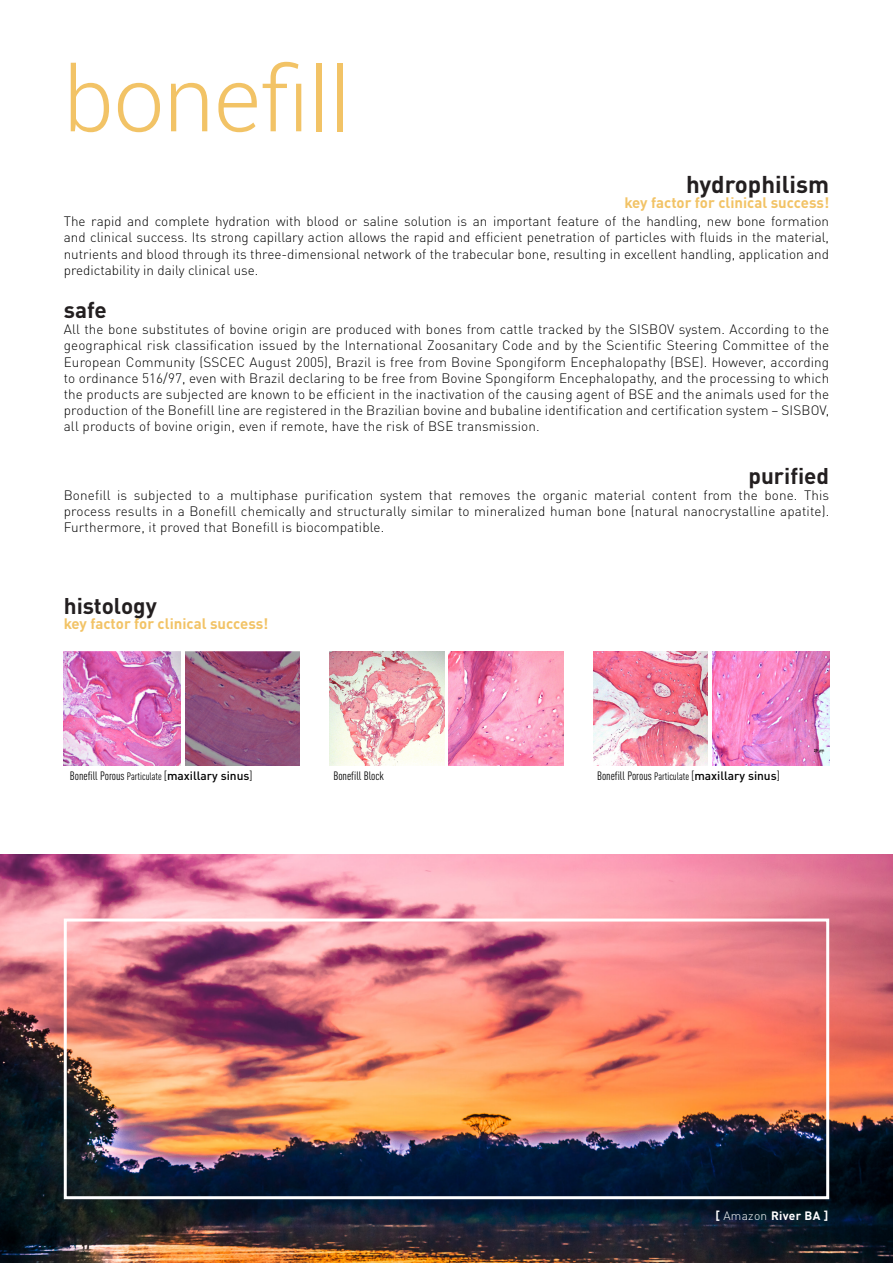
<style>
.page{position:relative;width:893px;height:1263px;background:#fff}
.page>*{position:absolute;margin:0;border:0;box-sizing:border-box;transform-origin:0 0}
.t1{font:300 90px "Roboto";color:#f2c366}
.t2{font:700 24px "DIN Pro";color:#231f20}
.t3{font:700 22.5px "DIN Pro";color:#231f20}
.t4{font:700 15px "DIN Pro";color:#f2c366}
.Texto{font:300 13.5px/16.2px "DIN Pro";letter-spacing:.01em;color:#000001;text-align:justify}
.Texto-2{font:condensed 12px "DIN Pro";color:#000001}
.Body_Text{font:700 12px "DIN Pro";letter-spacing:.025em;color:#fff}
.s1{font-size:10.65px}
.s2{font-weight:500;font-stretch:normal}
.s3{font-weight:300}
</style>
<div class="page">
<img style="left:0;top:855px;width:893px;height:408px">
<div style="left:64px;top:918px;width:765px;height:281px;border:3px solid #fff"></div>
<img style="left:64px;top:652px;width:117px;height:113px">
<img style="left:185px;top:652px;width:115px;height:113px">
<img style="left:330px;top:652px;width:114px;height:113px">
<img style="left:449px;top:652px;width:114px;height:113px">
<img style="left:593px;top:652px;width:115px;height:113px">
<img style="left:712px;top:652px;width:117px;height:113px">
<p class="t1" style="left:64px;top:37px;width:287px">bonefill</p>
<p class="t2" style="left:686px;top:164px;width:145px">hydrophilism</p>
<p class="t4" style="left:624px;top:190px;width:206px">key factor for clinical success!</p>
<p class="Texto" style="left:64px;top:212px;width:767px">The rapid and complete hydration with blood or saline solution is an important feature of the handling, new bone formation and clinical success. Its strong capillary action allows the rapid and efficient penetration of particles with fluids in the material, nutrients and blood through its three-dimensional network of the trabecular bone, resulting in excellent handling, application and predictability in daily clinical use.</p>
<p class="t3" style="left:64px;top:291px;width:44px">safe</p>
<p class="Texto" style="left:64px;top:320px;width:767px">All the bone substitutes of bovine origin are produced with bones from cattle tracked by the SISBOV system. According to the geographical risk classification issued by the International Zoosanitary Code and by the Scientific Steering Committee of the European Community (SSCEC August 2005), Brazil is free from Bovine Spongiform Encephalopathy (BSE). However, according to ordinance 516/97, even with Brazil declaring to be free from Bovine Spongiform Encephalopathy, and the processing to which the products are subjected are known to be efficient in the inactivation of the causing agent of BSE and the animals used for the production of the Bonefill line are registered in the Brazilian bovine and bubaline identification and certification system – SISBOV, all products of bovine origin, even if remote, have the risk of BSE transmission.</p>
<p class="t3" style="left:748px;top:457px;width:82px">purified</p>
<p class="Texto" style="left:64px;top:486px;width:767px">Bonefill is subjected to a multiphase purification system that removes the organic material content from the bone. This process results in a Bonefill chemically and structurally similar to mineralized human bone (natural nanocrystalline apatite).<br>Furthermore, it proved that Bonefill is biocompatible.</p>
<p class="t3" style="left:64px;top:587px;width:95px">histology</p>
<p class="t4" style="left:64px;top:611px;width:206px">key factor for clinical success!</p>
<p class="Texto-2" style="left:70px;top:767px;width:184px">Bonefill Porous <span class="s1">Particulate</span> [<span class="s2">maxillary sinus</span>]</p>
<p class="Texto-2" style="left:333px;top:767px;width:52px">Bonefill Block</p>
<p class="Texto-2" style="left:597px;top:767px;width:184px">Bonefill Porous <span class="s1">Particulate</span> [<span class="s2">maxillary sinus</span>]</p>
<p class="Body_Text" style="left:715px;top:1206px;width:114px">[ <span class="s3">Amazon</span> River BA ]</p>
</div>
